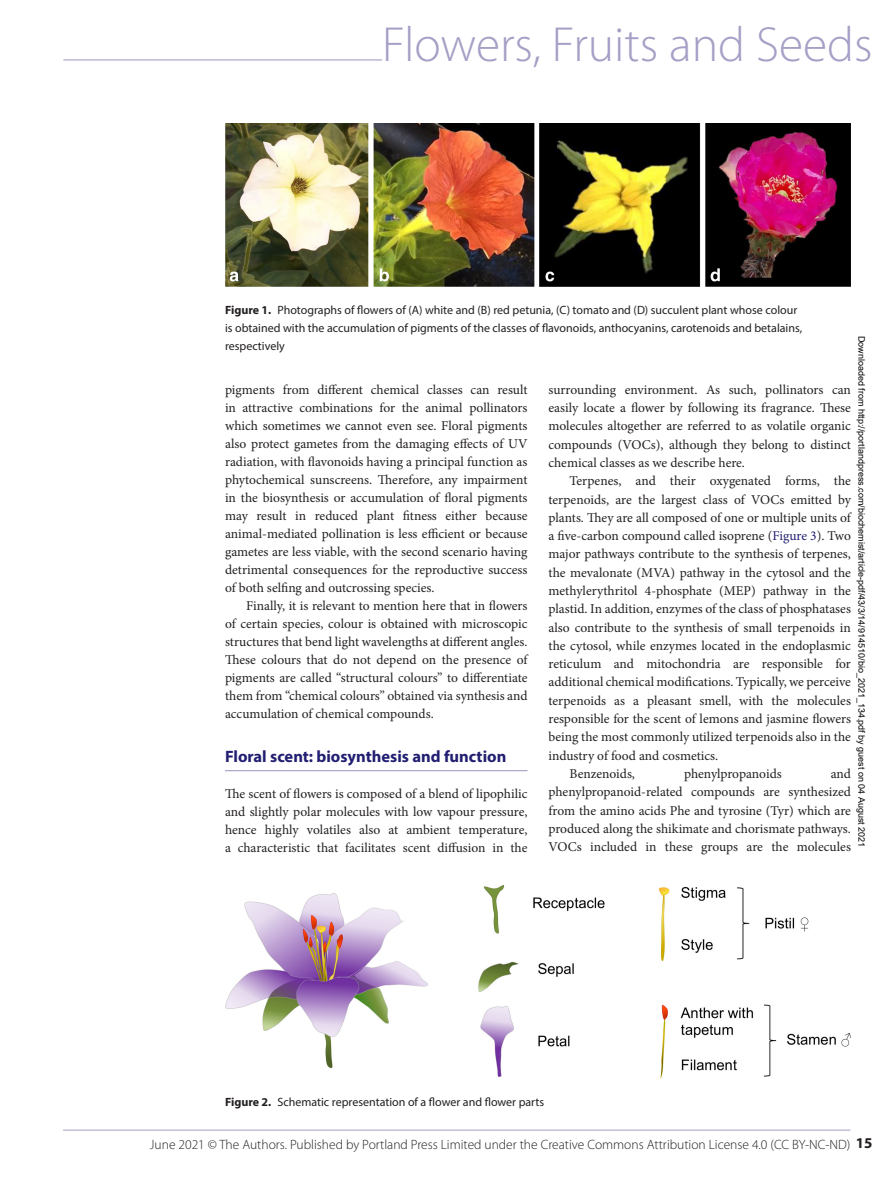
<style>
.page{position:relative;width:893px;height:1183px;background:#fff}
.page>*{position:absolute;margin:0;border:0;box-sizing:border-box;transform-origin:0 0}
.t1{font:300 49.5px "Myriad Pro";color:#a4a0c6}
.t2{font:700 16.5px "Myriad Pro";color:#221f72}
.t3{font:13.5px/18px "Minion Pro";color:#231f20;text-align:justify}
.t4{font:300 13.5px "Myriad Pro";color:#231f20}
.t5{font:12px/18px "Myriad Pro";color:#231f20}
.t6{font:9px "Arial";color:#000}
.s1{font-weight:700}
.s2{color:#221f72}
.s3{font-weight:700;font-size:15px}
</style>
<div class="page">
<hr style="left:63px;top:1129px;width:787px;height:1px;background:#a4a0c6">
<hr style="left:63px;top:59px;width:319px;height:1px;background:#a4a0c6">
<hr style="left:225px;top:770px;width:302px;height:1px;background:#a4a0c6">
<img style="left:225px;top:123px;width:626px;height:163px">
<img style="left:225px;top:885px;width:626px;height:193px">
<h1 class="t1" style="left:382px;top:14px;width:492px">Flowers, Fruits and Seeds</h1>
<p class="t5" style="left:225px;top:300px;width:579px"><span class="s1">Figure 1.</span> Photographs of flowers of (A) white and (B) red petunia, (C) tomato and (D) succulent plant whose colour is obtained with the accumulation of pigments of the classes of flavonoids, anthocyanins, carotenoids and betalains, respectively</p>
<p class="t6" style="left:865px;top:336px;width:513px;rotate:90deg">Downloaded from http://portlandpress.com/biochemist/article-pdf/43/3/14/914510/bio_2021_134.pdf by guest on 04 August 2021</p>
<p class="t3" style="left:548px;top:380px;width:304px">surrounding environment. As such, pollinators can easily locate a flower by following its fragrance. These molecules altogether are referred to as volatile organic compounds (VOCs), although they belong to distinct chemical classes as we describe here.</p>
<p class="t3" style="left:569px;top:472px;width:283px">Terpenes, and their oxygenated forms, the</p>
<p class="t3" style="left:548px;top:490px;width:304px">terpenoids, are the largest class of VOCs emitted by</p>
<p class="t3" style="left:548px;top:508px;width:304px">plants. They are all composed of one or multiple units of</p>
<p class="t3" style="left:548px;top:526px;width:304px">a five-carbon compound called isoprene (<span class="s2">Figure 3</span>). Two</p>
<p class="t3" style="left:548px;top:545px;width:304px">major pathways contribute to the synthesis of terpenes,</p>
<p class="t3" style="left:548px;top:563px;width:304px">the mevalonate (MVA) pathway in the cytosol and the</p>
<p class="t3" style="left:548px;top:581px;width:304px">methylerythritol 4-phosphate (MEP) pathway in the</p>
<p class="t3" style="left:548px;top:600px;width:304px">plastid. In addition, enzymes of the class of phosphatases</p>
<p class="t3" style="left:548px;top:618px;width:304px">also contribute to the synthesis of small terpenoids in</p>
<p class="t3" style="left:548px;top:636px;width:304px">the cytosol, while enzymes located in the endoplasmic</p>
<p class="t3" style="left:548px;top:654px;width:304px">reticulum and mitochondria are responsible for</p>
<p class="t3" style="left:548px;top:673px;width:304px">additional chemical modifications. Typically, we perceive</p>
<p class="t3" style="left:548px;top:691px;width:304px">terpenoids as a pleasant smell, with the molecules</p>
<p class="t3" style="left:548px;top:709px;width:304px">responsible for the scent of lemons and jasmine flowers</p>
<p class="t3" style="left:548px;top:727px;width:304px">being the most commonly utilized terpenoids also in the</p>
<p class="t3" style="left:548px;top:746px;width:171px">industry of food and cosmetics.</p>
<p class="t3" style="left:569px;top:764px;width:67px">Benzenoids,</p>
<p class="t3" style="left:684px;top:764px;width:99px">phenylpropanoids</p>
<p class="t3" style="left:225px;top:380px;width:304px">pigments from different chemical classes can result in attractive combinations for the animal pollinators which sometimes we cannot even see. Floral pigments also protect gametes from the damaging effects of UV radiation, with flavonoids having a principal function as phytochemical sunscreens. Therefore, any impairment in the biosynthesis or accumulation of floral pigments may result in reduced plant fitness either because animal-mediated pollination is less efficient or because gametes are less viable, with the second scenario having detrimental consequences for the reproductive success of both selfing and outcrossing species.</p>
<p class="t3" style="left:225px;top:596px;width:304px;text-indent:21px">Finally, it is relevant to mention here that in flowers of certain species, colour is obtained with microscopic structures that bend light wavelengths at different angles.<br>These colours that do not depend on the presence of pigments are called “structural colours” to differentiate them from “chemical colours” obtained via synthesis and accumulation of chemical compounds.</p>
<p class="t2" style="left:225px;top:745px;width:283px">Floral scent: biosynthesis and function</p>
<p class="t3" style="left:225px;top:784px;width:304px">The scent of flowers is composed of a blend of lipophilic and slightly polar molecules with low vapour pressure, hence highly volatiles also at ambient temperature, a characteristic that facilitates scent diffusion in the</p>
<p class="t3" style="left:548px;top:764px;width:304px;text-indent:282px">and phenylpropanoid-related compounds are synthesized from the amino acids Phe and tyrosine (Tyr) which are produced along the shikimate and chorismate pathways.<br>VOCs included in these groups are the molecules</p>
<p class="t5" style="left:225px;top:1092px;width:321px"><span class="s1">Figure 2.</span> Schematic representation of a flower and flower parts</p>
<p class="t4" style="left:150px;top:1135px;width:724px">June 2021 © The Authors. Published by Portland Press Limited under the Creative Commons Attribution License 4.0 (CC BY-NC-ND) <span class="s3">15</span></p>
</div>
